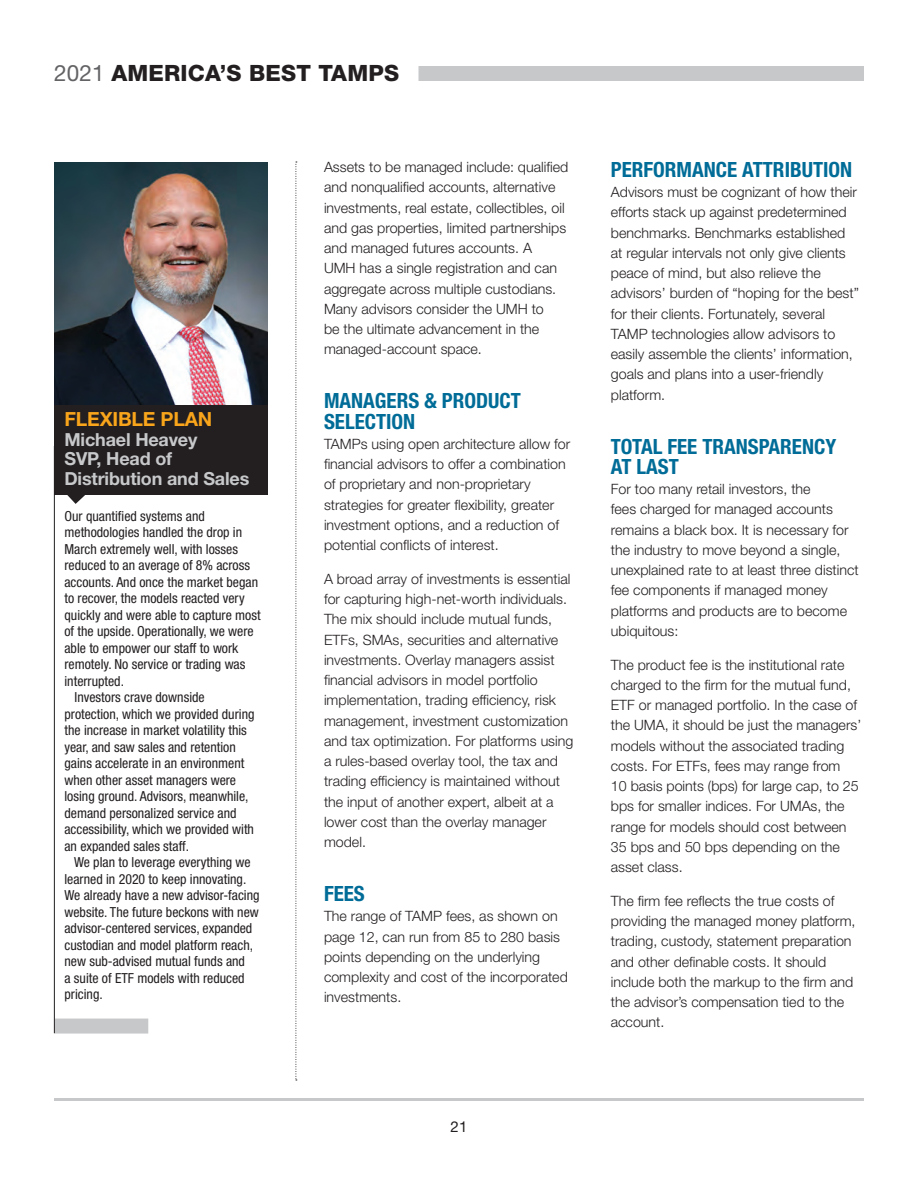
<style>
.page{position:relative;width:918px;height:1188px;background:#fff}
.page>*{position:absolute;margin:0;border:0;box-sizing:border-box;transform-origin:0 0}
.t1{font:800 22.5px "Helvetica Neue LT Std";letter-spacing:.01em;color:#231f20}
.t2{font:700 condensed 21px/20.2px "Helvetica Neue LT Std";color:#006c97}
.t3{font:700 19.5px "Helvetica Neue LT Std";letter-spacing:-.01em;color:#f9a51b}
.t4{font:700 18px/19.5px "Helvetica Neue LT Std";letter-spacing:-.01em;color:#c7c8ca}
.t5{font:15px "Helvetica Neue LT Std";color:#231f20}
.t6{font:300 14.25px/20.2px "Helvetica Neue LT Std";color:#231f20}
.t7{font:condensed 13.8px "Helvetica Neue LT Std";color:#231f20}
.s1{font-weight:400;color:#636366}
</style>
<div class="page">
<hr style="left:54px;top:1098px;width:810px;height:3px;background:#c7c8ca">
<div style="left:418px;top:66px;width:446px;height:15px;background:#c7c8ca"></div>
<svg style="left:296px;top:162px;width:1px;height:919px"></svg>
<svg style="left:67px;top:495px;width:18px;height:9px"></svg>
<img style="left:54px;top:162px;width:214px;height:243px">
<div style="left:54px;top:405px;width:214px;height:90px;background:#231f20"></div>
<div style="left:55px;top:1019px;width:93px;height:15px;background:#c7c8ca"></div>
<hr style="left:54px;top:446px;width:1px;height:587px;background:#231f20">
<h1 class="t1" style="left:54px;top:60px;width:347px"><span class="s1">2021</span> AMERICA’S BEST TAMPS</h1>
<h3 class="t3" style="left:64px;top:407px;width:149px">FLEXIBLE PLAN</h3>
<p class="t4" style="left:64px;top:429px;width:186px">Michael Heavey<br>SVP, Head of<br>Distribution and Sales</p>
<p class="t7" style="left:64px;top:508px;width:142px">Our quantified systems and</p>
<p class="t7" style="left:64px;top:525px;width:179px">methodologies handled the drop in</p>
<p class="t7" style="left:64px;top:541px;width:175px">March extremely well, with losses</p>
<p class="t7" style="left:64px;top:558px;width:187px">reduced to an average of 8% across</p>
<p class="t7" style="left:64px;top:574px;width:195px">accounts. And once the market began</p>
<p class="t7" style="left:64px;top:591px;width:182px">to recover, the models reacted very</p>
<p class="t7" style="left:64px;top:607px;width:198px">quickly and were able to capture most</p>
<p class="t7" style="left:64px;top:624px;width:191px">of the upside. Operationally, we were</p>
<p class="t7" style="left:64px;top:640px;width:175px">able to empower our staff to work</p>
<p class="t7" style="left:64px;top:657px;width:182px">remotely. No service or trading was</p>
<p class="t7" style="left:64px;top:673px;width:61px">interrupted.</p>
<p class="t7" style="left:75px;top:690px;width:132px">Investors crave downside</p>
<p class="t7" style="left:64px;top:706px;width:192px">protection, which we provided during</p>
<p class="t7" style="left:64px;top:723px;width:184px">the increase in market volatility this</p>
<p class="t7" style="left:64px;top:739px;width:173px">year, and saw sales and retention</p>
<p class="t7" style="left:64px;top:756px;width:181px">gains accelerate in an environment</p>
<p class="t7" style="left:64px;top:772px;width:173px">when other asset managers were</p>
<p class="t7" style="left:64px;top:789px;width:186px">losing ground. Advisors, meanwhile,</p>
<p class="t7" style="left:64px;top:805px;width:174px">demand personalized service and</p>
<p class="t7" style="left:64px;top:822px;width:191px">accessibility, which we provided with</p>
<p class="t7" style="left:64px;top:838px;width:126px">an expanded sales staff.</p>
<p class="t7" style="left:74px;top:855px;width:178px">We plan to leverage everything we</p>
<p class="t7" style="left:64px;top:871px;width:183px">learned in 2020 to keep innovating.</p>
<p class="t7" style="left:64px;top:888px;width:197px">We already have a new advisor-facing</p>
<p class="t7" style="left:64px;top:904px;width:196px">website. The future beckons with new</p>
<p class="t7" style="left:64px;top:921px;width:189px">advisor-centered services, expanded</p>
<p class="t7" style="left:64px;top:937px;width:190px">custodian and model platform reach,</p>
<p class="t7" style="left:64px;top:954px;width:182px">new sub-advised mutual funds and</p>
<p class="t7" style="left:64px;top:970px;width:182px">a suite of ETF models with reduced</p>
<p class="t7" style="left:64px;top:987px;width:40px">pricing.</p>
<p class="t6" style="left:324px;top:157px;width:246px">Assets to be managed include: qualified and nonqualified accounts, alternative investments, real estate, collectibles, oil and gas properties, limited partnerships and managed futures accounts. A<br>UMH has a single registration and can aggregate across multiple custodians.<br>Many advisors consider the UMH to<br>be the ultimate advancement in the managed-account space.</p>
<h2 class="t2" style="left:324px;top:391px;width:198px">MANAGERS &amp; PRODUCT<br>SELECTION</h2>
<p class="t6" style="left:324px;top:433px;width:248px">TAMPs using open architecture allow for financial advisors to offer a combination of proprietary and non-proprietary strategies for greater flexibility, greater investment options, and a reduction of potential conflicts of interest.</p>
<p class="t6" style="left:324px;top:568px;width:251px">A broad array of investments is essential for capturing high-net-worth individuals.<br>The mix should include mutual funds, ETFs, SMAs, securities and alternative investments. Overlay managers assist financial advisors in model portfolio implementation, trading efficiency, risk management, investment customization and tax optimization. For platforms using a rules-based overlay tool, the tax and trading efficiency is maintained without the input of another expert, albeit at a lower cost than the overlay manager model.</p>
<h2 class="t2" style="left:324px;top:883px;width:42px">FEES</h2>
<p class="t6" style="left:324px;top:906px;width:245px">The range of TAMP fees, as shown on page 12, can run from 85 to 280 basis points depending on the underlying complexity and cost of the incorporated investments.</p>
<p class="t5" style="left:451px;top:1117px;width:18px">21</p>
<h2 class="t2" style="left:611px;top:159px;width:243px">PERFORMANCE ATTRIBUTION</h2>
<p class="t6" style="left:611px;top:182px;width:250px">Advisors must be cognizant of how their efforts stack up against predetermined benchmarks. Benchmarks established at regular intervals not only give clients peace of mind, but also relieve the advisors’ burden of “hoping for the best” for their clients. Fortunately, several TAMP technologies allow advisors to easily assemble the clients’ information, goals and plans into a user-friendly platform.</p>
<h2 class="t2" style="left:611px;top:436px;width:227px">TOTAL FEE TRANSPARENCY<br>AT LAST</h2>
<p class="t6" style="left:611px;top:479px;width:249px">For too many retail investors, the<br>fees charged for managed accounts remains a black box. It is necessary for the industry to move beyond a single, unexplained rate to at least three distinct fee components if managed money platforms and products are to become ubiquitous:</p>
<p class="t6" style="left:611px;top:654px;width:252px">The product fee is the institutional rate charged to the firm for the mutual fund, ETF or managed portfolio. In the case of the UMA, it should be just the managers’ models without the associated trading costs. For ETFs, fees may range from<br>10 basis points (bps) for large cap, to 25 bps for smaller indices. For UMAs, the range for models should cost between 35 bps and 50 bps depending on the asset class.</p>
<p class="t6" style="left:611px;top:890px;width:246px">The firm fee reflects the true costs of providing the managed money platform, trading, custody, statement preparation and other definable costs. It should include both the markup to the firm and the advisor’s compensation tied to the account.</p>
</div>
